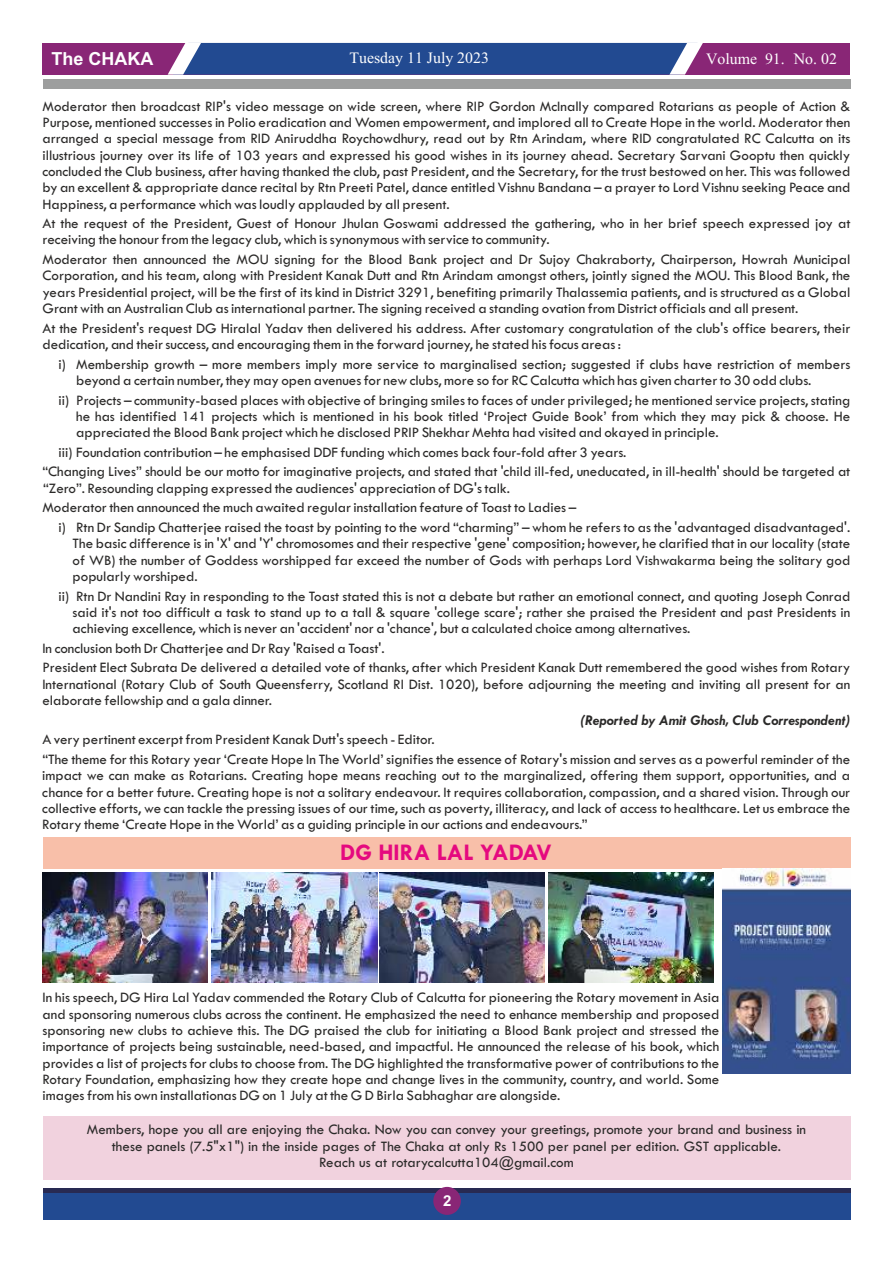
<style>
.page{position:relative;width:893px;height:1263px;background:#fff}
.page>*{position:absolute;margin:0;border:0;box-sizing:border-box;transform-origin:0 0}
.t1{font:24px "Angsana New";color:#fefefe}
.t2{font:700 24px "Tw Cen";color:#e5097f}
.t3{font:700 18px "Arial";color:#fefefe}
.t4{font:15px/16.4px "Tw Cen";color:#2b2a29;text-align:justify}
.t5{font:italic 700 15px "Tw Cen";color:#2b2a29}
.t6{font:700 15px "Arial";color:#fefefe}
</style>
<div class="page">
<div style="left:42px;top:43px;width:808px;height:31px;background:#892676"></div>
<svg style="left:168px;top:43px;width:535px;height:32px;background:#335296"></svg>
<div style="left:43px;top:79px;width:807px;height:9px;background:#9d9e9e"></div>
<div style="left:43px;top:1192px;width:807px;height:28px;background:#224a91"></div>
<hr style="left:43px;top:1188px;width:807px;height:4px;background:#282a52">
<div style="left:433px;top:1187px;width:28px;height:28px;background:#892676;border-radius:50%"></div>
<div style="left:43px;top:837px;width:807px;height:31px;background:#f8bfa9"></div>
<img style="left:43px;top:872px;width:165px;height:110px">
<img style="left:212px;top:872px;width:165px;height:110px">
<img style="left:380px;top:872px;width:165px;height:110px">
<img style="left:548px;top:872px;width:166px;height:110px">
<img style="left:723px;top:869px;width:127px;height:204px">
<div style="left:43px;top:1116px;width:807px;height:63px;background:#f1d2de"></div>
<p class="t3" style="left:51px;top:52px;width:103px">The CHAKA</p>
<h1 class="t1" style="left:349px;top:40px;width:141px">Tuesday 11 July 2023</h1>
<h1 class="t1" style="left:706px;top:42px;width:132px">Volume 91. No. 02</h1>
<p class="t4" style="left:42px;top:99px;width:809px">Moderator then broadcast RIP's video message on wide screen, where RIP Gordon McInally compared Rotarians as people of Action &amp; Purpose, mentioned successes in Polio eradication and Women empowerment, and implored all to Create Hope in the world. Moderator then arranged a special message from RID Aniruddha Roychowdhury, read out by Rtn Arindam, where RID congratulated RC Calcutta on its illustrious journey over its life of 103 years and expressed his good wishes in its journey ahead. Secretary Sarvani Gooptu then quickly concluded the Club business, after having thanked the club, past President, and the Secretary, for the trust bestowed on her. This was followed by an excellent &amp; appropriate dance recital by Rtn Preeti Patel, dance entitled Vishnu Bandana – a prayer to Lord Vishnu seeking Peace and Happiness, a performance which was loudly applauded by all present.</p>
<p class="t4" style="left:42px;top:216px;width:809px">At the request of the President, Guest of Honour Jhulan Goswami addressed the gathering, who in her brief speech expressed joy at receiving the honour from the legacy club, which is synonymous with service to community.</p>
<p class="t4" style="left:42px;top:252px;width:809px">Moderator then announced the MOU signing for the Blood Bank project and Dr Sujoy Chakraborty, Chairperson, Howrah Municipal Corporation, and his team, along with President Kanak Dutt and Rtn Arindam amongst others, jointly signed the MOU. This Blood Bank, the years Presidential project, will be the first of its kind in District 3291, benefiting primarily Thalassemia patients, and is structured as a Global Grant with an Australian Club as international partner. The signing received a standing ovation from District officials and all present.</p>
<p class="t4" style="left:42px;top:321px;width:809px">At the President's request DG Hiralal Yadav then delivered his address. After customary congratulation of the club's office bearers, their dedication, and their success, and encouraging them in the forward journey, he stated his focus areas :</p>
<p class="t4" style="left:76px;top:357px;width:776px;text-indent:-18px">i) Membership growth – more members imply more service to marginalised section; suggested if clubs have restriction of members beyond a certain number, they may open avenues for new clubs, more so for RC Calcutta which has given charter to 30 odd clubs.</p>
<p class="t4" style="left:76px;top:393px;width:776px;text-indent:-18px">ii) Projects – community-based places with objective of bringing smiles to faces of under privileged; he mentioned service projects, stating he has identified 141 projects which is mentioned in his book titled ‘Project Guide Book’ from which they may pick &amp; choose. He appreciated the Blood Bank project which he disclosed PRIP Shekhar Mehta had visited and okayed in principle.</p>
<p class="t4" style="left:42px;top:443px;width:809px;line-height:19.6px;text-indent:16px">iii) Foundation contribution – he emphasised DDF funding which comes back four-fold after 3 years.<br>“Changing Lives” should be our motto for imaginative projects, and stated that 'child ill-fed, uneducated, in ill-health' should be targeted at</p>
<p class="t4" style="left:43px;top:481px;width:468px">“Zero”. Resounding clapping expressed the audiences' appreciation of DG's talk.</p>
<p class="t4" style="left:42px;top:500px;width:535px">Moderator then announced the much awaited regular installation feature of Toast to Ladies –</p>
<p class="t4" style="left:59px;top:520px;width:793px">i) Rtn Dr Sandip Chatterjee raised the toast by pointing to the word “charming” – whom he refers to as the 'advantaged disadvantaged'.</p>
<p class="t4" style="left:73px;top:536px;width:779px">The basic difference is in 'X' and 'Y' chromosomes and their respective 'gene' composition; however, he clarified that in our locality (state of WB) the number of Goddess worshipped far exceed the number of Gods with perhaps Lord Vishwakarma being the solitary god popularly worshiped.</p>
<p class="t4" style="left:73px;top:589px;width:779px;text-indent:-14px">ii) Rtn Dr Nandini Ray in responding to the Toast stated this is not a debate but rather an emotional connect, and quoting Joseph Conrad said it's not too difficult a task to stand up to a tall &amp; square 'college scare'; rather she praised the President and past Presidents in achieving excellence, which is never an 'accident' nor a 'chance', but a calculated choice among alternatives.</p>
<p class="t4" style="left:42px;top:639px;width:809px;line-height:19.6px">In conclusion both Dr Chatterjee and Dr Ray 'Raised a Toast'.<br>President Elect Subrata De delivered a detailed vote of thanks, after which President Kanak Dutt remembered the good wishes from Rotary</p>
<p class="t4" style="left:42px;top:677px;width:809px">International (Rotary Club of South Queensferry, Scotland RI Dist. 1020), before adjourning the meeting and inviting all present for an elaborate fellowship and a gala dinner.</p>
<p class="t5" style="left:580px;top:714px;width:271px">(Reported by Amit Ghosh, Club Correspondent)</p>
<p class="t4" style="left:42px;top:731px;width:809px;line-height:19.6px">A very pertinent excerpt from President Kanak Dutt's speech - Editor.<br>“The theme for this Rotary year ‘Create Hope In The World’ signifies the essence of Rotary's mission and serves as a powerful reminder of the</p>
<p class="t4" style="left:42px;top:768px;width:809px">impact we can make as Rotarians. Creating hope means reaching out to the marginalized, offering them support, opportunities, and a chance for a better future. Creating hope is not a solitary endeavour. It requires collaboration, compassion, and a shared vision. Through our collective efforts, we can tackle the pressing issues of our time, such as poverty, illiteracy, and lack of access to healthcare. Let us embrace the Rotary theme ‘Create Hope in the World’ as a guiding principle in our actions and endeavours.”</p>
<h1 class="t2" style="left:340px;top:844px;width:213px">DG HIRA LAL YADAV</h1>
<p class="t4" style="left:42px;top:990px;width:678px">In his speech, DG Hira Lal Yadav commended the Rotary Club of Calcutta for pioneering the Rotary movement in Asia and sponsoring numerous clubs across the continent. He emphasized the need to enhance membership and proposed sponsoring new clubs to achieve this. The DG praised the club for initiating a Blood Bank project and stressed the importance of projects being sustainable, need-based, and impactful. He announced the release of his book, which provides a list of projects for clubs to choose from. The DG highlighted the transformative power of contributions to the Rotary Foundation, emphasizing how they create hope and change lives in the community, country, and world. Some images from his own installationas DG on 1 July at the G D Birla Sabhaghar are alongside.</p>
<p class="t4" style="left:87px;top:1122px;width:721px;text-align:center">Members, hope you all are enjoying the Chaka. Now you can convey your greetings, promote your brand and business in these panels (7.5"x1") in the inside pages of The Chaka at only Rs 1500 per panel per edition. GST applicable.<br>Reach us at rotarycalcutta104@gmail.com</p>
<p class="t6" style="left:443px;top:1195px;width:10px">2</p>
</div>
